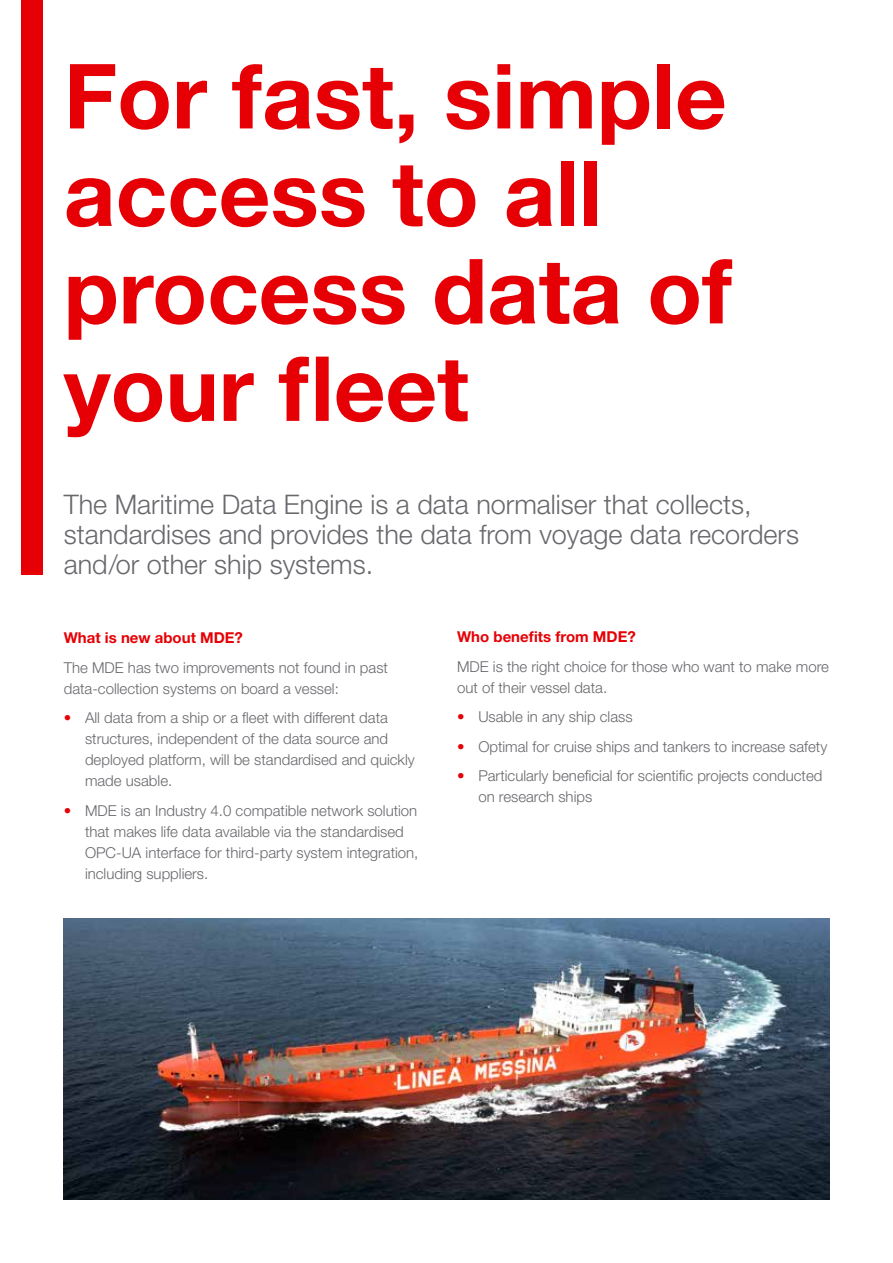
<style>
.page{position:relative;width:893px;height:1263px;background:#fff}
.page>*{position:absolute;margin:0;border:0;box-sizing:border-box;transform-origin:0 0}
.t1{font:700 90px/97.5px "Helvetica Neue LT Std";color:#e60005}
.t2{font:300 27px/30px "Helvetica Neue LT Std";color:#68676c}
.t3{font:300 15px/21px "Helvetica Neue LT Std";color:#68676c}
.t4{font:700 15px "Helvetica Neue LT Std";color:#e60005}
.s1{color:#e60005}
</style>
<div class="page">
<div style="left:22px;top:0;width:21px;height:574px;background:#e60005"></div>
<img style="left:64px;top:918px;width:765px;height:281px">
<h1 class="t1" style="left:64px;top:46px;width:670px">For fast, simple access to all process data of your fleet</h1>
<h2 class="t2" style="left:64px;top:489px;width:737px">The Maritime Data Engine is a data normaliser that collects, standardises and provides the data from voyage data recorders and/or other ship systems.</h2>
<p class="t4" style="left:64px;top:628px;width:181px">What is new about MDE?</p>
<p class="t3" style="left:64px;top:656px;width:326px">The MDE has two improvements not found in past data-collection systems on board a vessel:</p>
<p class="t3" style="left:85px;top:707px;width:331px;text-indent:-21px"><span class="s1">•</span> All data from a ship or a fleet with different data structures, independent of the data source and deployed platform, will be standardised and quickly made usable.</p>
<p class="t3" style="left:85px;top:799px;width:335px;text-indent:-21px"><span class="s1">•</span> MDE is an Industry 4.0 compatible network solution that makes life data available via the standardised OPC-UA interface for third-party system integration, including suppliers.</p>
<p class="t4" style="left:457px;top:628px;width:180px">Who benefits from MDE?</p>
<p class="t3" style="left:457px;top:655px;width:373px">MDE is the right choice for those who want to make more out of their vessel data.</p>
<p class="t3" style="left:457px;top:706px;width:177px"><span class="s1">•</span> Usable in any ship class</p>
<p class="t3" style="left:457px;top:735px;width:372px"><span class="s1">•</span> Optimal for cruise ships and tankers to increase safety</p>
<p class="t3" style="left:478px;top:765px;width:345px;text-indent:-21px"><span class="s1">•</span> Particularly beneficial for scientific projects conducted on research ships</p>
</div>
